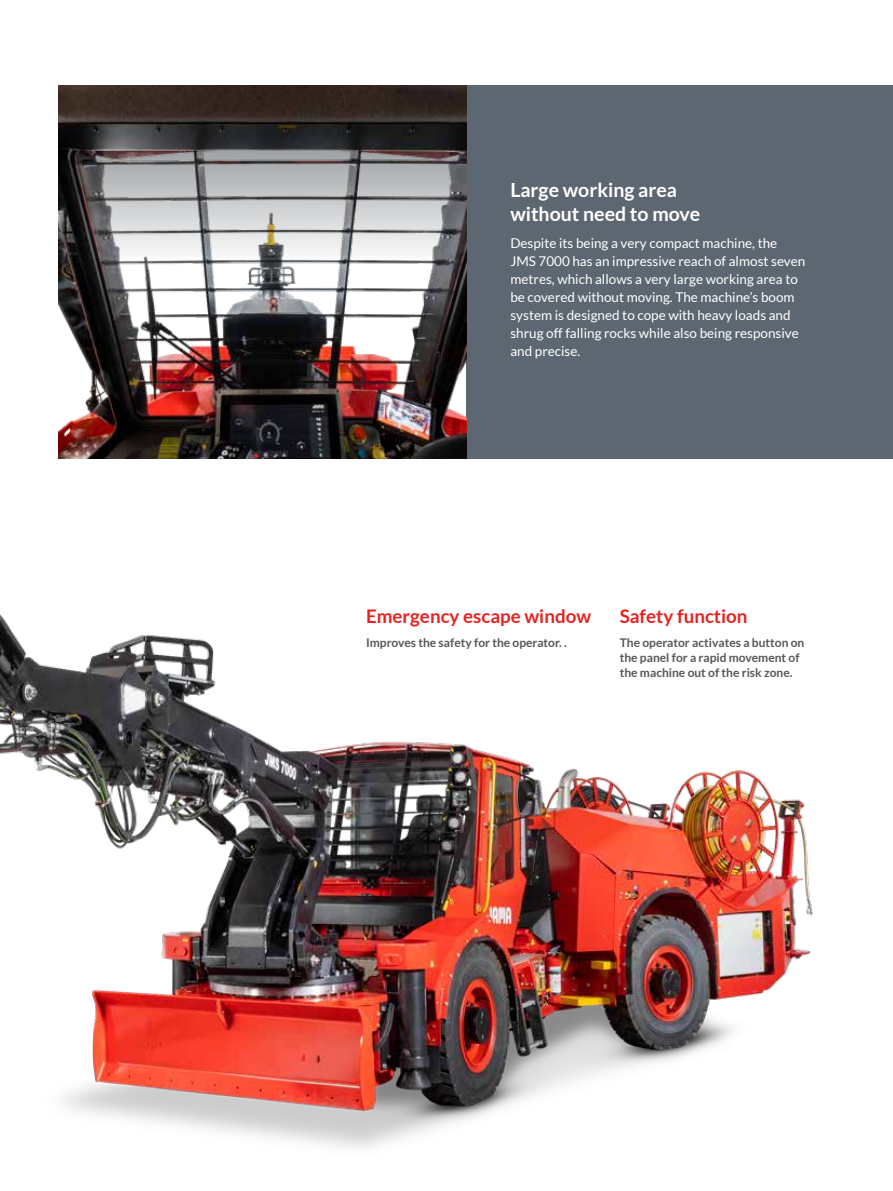
<style>
.page{position:relative;width:893px;height:1191px;background:#fff}
.page>*{position:absolute;margin:0;border:0;box-sizing:border-box;transform-origin:0 0}
.t1{font:700 19.5px/24px "Lato";color:#fff}
.t2{font:700 18.75px "Lato";color:#e52321}
.t3{font:13.5px/18px "Lato";color:#fff}
.t4{font:700 12px/15px "Lato";color:#575756}
</style>
<div class="page">
<div style="left:466px;top:85px;width:427px;height:373px;background:#5c6771"></div>
<img style="left:0;top:239px;width:893px;height:909px">
<img style="left:59px;top:85px;width:407px;height:373px">
<h1 class="t1" style="left:510px;top:178px;width:191px">Large working area without need to move</h1>
<p class="t3" style="left:510px;top:234px;width:296px">Despite its being a very compact machine, the JMS 7000 has an impressive reach of almost seven metres, which allows a very large working area to be covered without moving. The machine’s boom system is designed to cope with heavy loads and shrug off falling rocks while also being responsive and precise.</p>
<h2 class="t2" style="left:366px;top:606px;width:227px">Emergency escape window</h2>
<p class="t4" style="left:366px;top:635px;width:202px">Improves the safety for the operator. .</p>
<h2 class="t2" style="left:620px;top:606px;width:129px">Safety function</h2>
<p class="t4" style="left:620px;top:635px;width:186px">The operator activates a button on the panel for a rapid movement of the machine out of the risk zone.</p>
</div>
